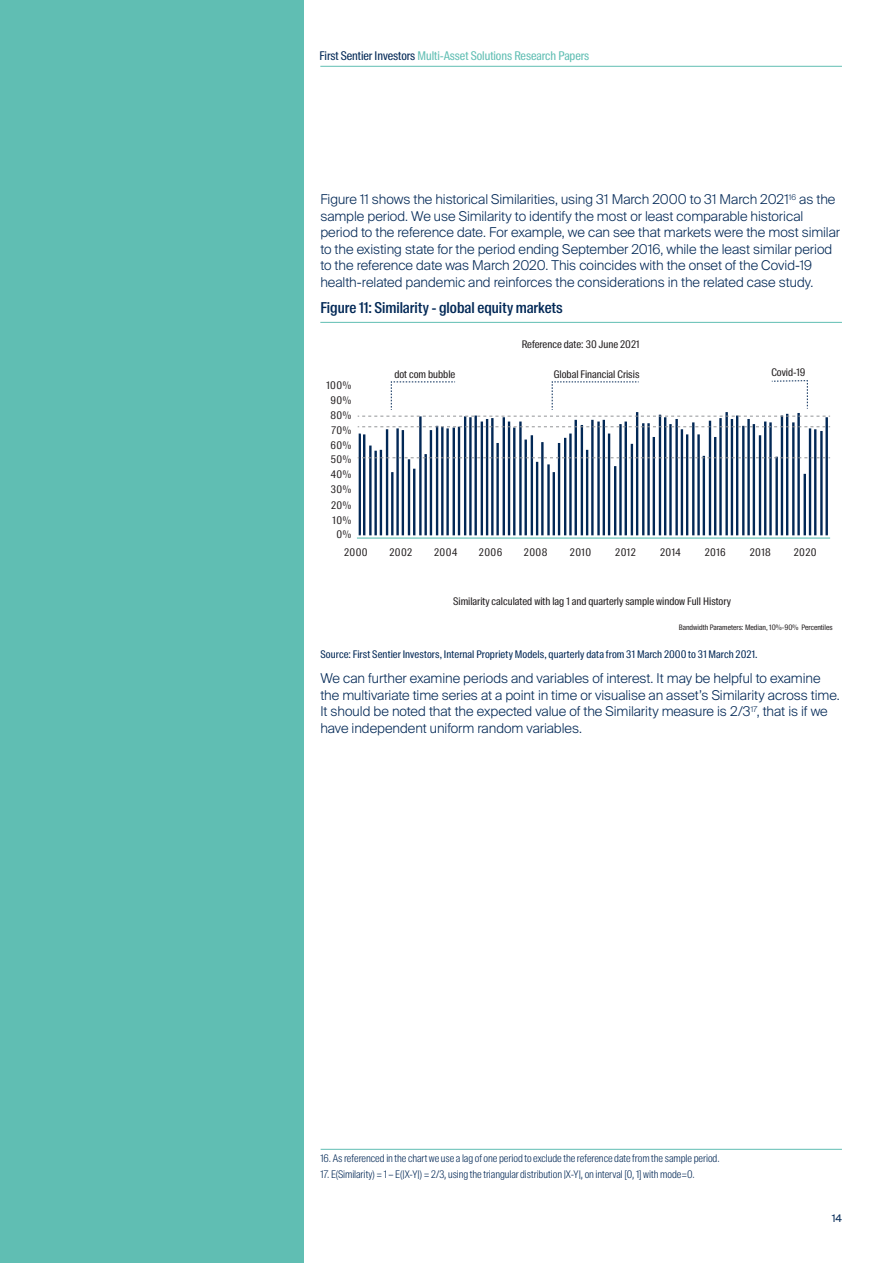
<style>
.page{position:relative;width:893px;height:1263px;background:#fff}
.page>*{position:absolute;margin:0;border:0;box-sizing:border-box;transform-origin:0 0}
.Graph_heading_with_r{font:500 15px "Suisse Intl Cond";color:#022856}
.Body_text{font:300 13.5px/16.5px "Suisse Intl";letter-spacing:-.005em;color:#022856}
.t1{font:12px "Suisse Intl Cond";letter-spacing:-.005em;color:#60beb3}
.t2{font:10.5px "Suisse Intl Cond";color:#231f20}
.Source{font:10.5px "Suisse Intl Cond";letter-spacing:.01em;color:#022856}
.Footnote_following{font:300 10.5px "Suisse Intl Cond";letter-spacing:-.005em;color:#022856}
.Footnote{font:300 10.5px "Suisse Intl Cond";color:#022856}
.t3{font:10.5px "Suisse Intl";color:#022856}
.t4{font:7.5px "Suisse Intl Cond";color:#231f20}
.s1{color:#022856}
</style>
<div class="page">
<hr style="left:320px;top:322px;width:522px;height:1px;background:#60beb3">
<svg style="left:358px;top:412px;width:471px;height:124px"></svg>
<hr style="left:357px;top:537px;width:473px;height:2px;background:#60beb3">
<svg style="left:358px;top:426px;width:472px;height:1px"></svg>
<svg style="left:358px;top:457px;width:472px;height:1px"></svg>
<svg style="left:358px;top:416px;width:472px;height:1px"></svg>
<svg style="left:391px;top:381px;width:64px;height:29px"></svg>
<svg style="left:552px;top:381px;width:87px;height:29px"></svg>
<svg style="left:772px;top:380px;width:36px;height:29px"></svg>
<hr style="left:321px;top:1149px;width:521px;height:1px;background:#60beb3">
<hr style="left:320px;top:66px;width:522px;height:1px;background:#60beb3">
<div style="left:0;top:0;width:303px;height:1263px;background:#60beb3"></div>
<p class="t1" style="left:319px;top:48px;width:271px"><span class="s1">First Sentier Investors</span> Multi-Asset Solutions Research Papers</p>
<p class="Body_text" style="left:320px;top:192px;width:521px">Figure 11 shows the historical Similarities, using 31 March 2000 to 31 March 2021<sup>16</sup> as the sample period. We use Similarity to identify the most or least comparable historical period to the reference date. For example, we can see that markets were the most similar to the existing state for the period ending September 2016, while the least similar period to the reference date was March 2020. This coincides with the onset of the Covid-19 health-related pandemic and reinforces the considerations in the related case study.</p>
<p class="Graph_heading_with_r" style="left:320px;top:299px;width:244px">Figure 11: Similarity - global equity markets</p>
<p class="t2" style="left:522px;top:338px;width:119px">Reference date: 30 June 2021</p>
<p class="t2" style="left:326px;top:379px;width:26px">100%</p>
<p class="t2" style="left:330px;top:394px;width:22px">90%</p>
<p class="t2" style="left:330px;top:409px;width:22px">80%</p>
<p class="t2" style="left:331px;top:424px;width:21px">70%</p>
<p class="t2" style="left:330px;top:439px;width:22px">60%</p>
<p class="t2" style="left:331px;top:454px;width:22px">50%</p>
<p class="t2" style="left:331px;top:469px;width:22px">40%</p>
<p class="t2" style="left:331px;top:484px;width:22px">30%</p>
<p class="t2" style="left:331px;top:499px;width:22px">20%</p>
<p class="t2" style="left:333px;top:514px;width:20px">10%</p>
<p class="t2" style="left:336px;top:528px;width:16px">0%</p>
<p class="t2" style="left:394px;top:368px;width:63px">dot com bubble</p>
<p class="t2" style="left:554px;top:368px;width:87px">Global Financial Crisis</p>
<p class="t2" style="left:771px;top:367px;width:36px">Covid-19</p>
<p class="t2" style="left:344px;top:546px;width:25px">2000</p>
<p class="t2" style="left:389px;top:546px;width:24px">2002</p>
<p class="t2" style="left:434px;top:546px;width:25px">2004</p>
<p class="t2" style="left:479px;top:546px;width:25px">2006</p>
<p class="t2" style="left:524px;top:546px;width:25px">2008</p>
<p class="t2" style="left:570px;top:546px;width:23px">2010</p>
<p class="t2" style="left:615px;top:546px;width:22px">2012</p>
<p class="t2" style="left:660px;top:546px;width:22px">2014</p>
<p class="t2" style="left:705px;top:546px;width:23px">2016</p>
<p class="t2" style="left:750px;top:546px;width:23px">2018</p>
<p class="t2" style="left:794px;top:546px;width:24px">2020</p>
<p class="t2" style="left:453px;top:595px;width:279px">Similarity calculated with lag 1 and quarterly sample window Full History</p>
<p class="t4" style="left:679px;top:623px;width:156px">Bandwidth Parameters: Median, 10%-90% Percentiles</p>
<p class="Source" style="left:320px;top:648px;width:439px">Source: First Sentier Investors, Internal Propriety Models, quarterly data from 31 March 2000 to 31 March 2021.</p>
<p class="Body_text" style="left:320px;top:670px;width:521px">We can further examine periods and variables of interest. It may be helpful to examine the multivariate time series at a point in time or visualise an asset’s Similarity across time.<br>It should be noted that the expected value of the Similarity measure is 2/3<sup>17</sup>, that is if we have independent uniform random variables.</p>
<p class="Footnote" style="left:321px;top:1153px;width:400px">16. As referenced in the chart we use a lag of one period to exclude the reference date from the sample period.</p>
<p class="Footnote_following" style="left:321px;top:1168px;width:376px">17. E(Similarity) = 1 – E(|X-Y|) = 2/3, using the triangular distribution |X-Y|, on interval [0, 1] with mode=0.</p>
<p class="t3" style="left:832px;top:1212px;width:12px">14</p>
</div>
